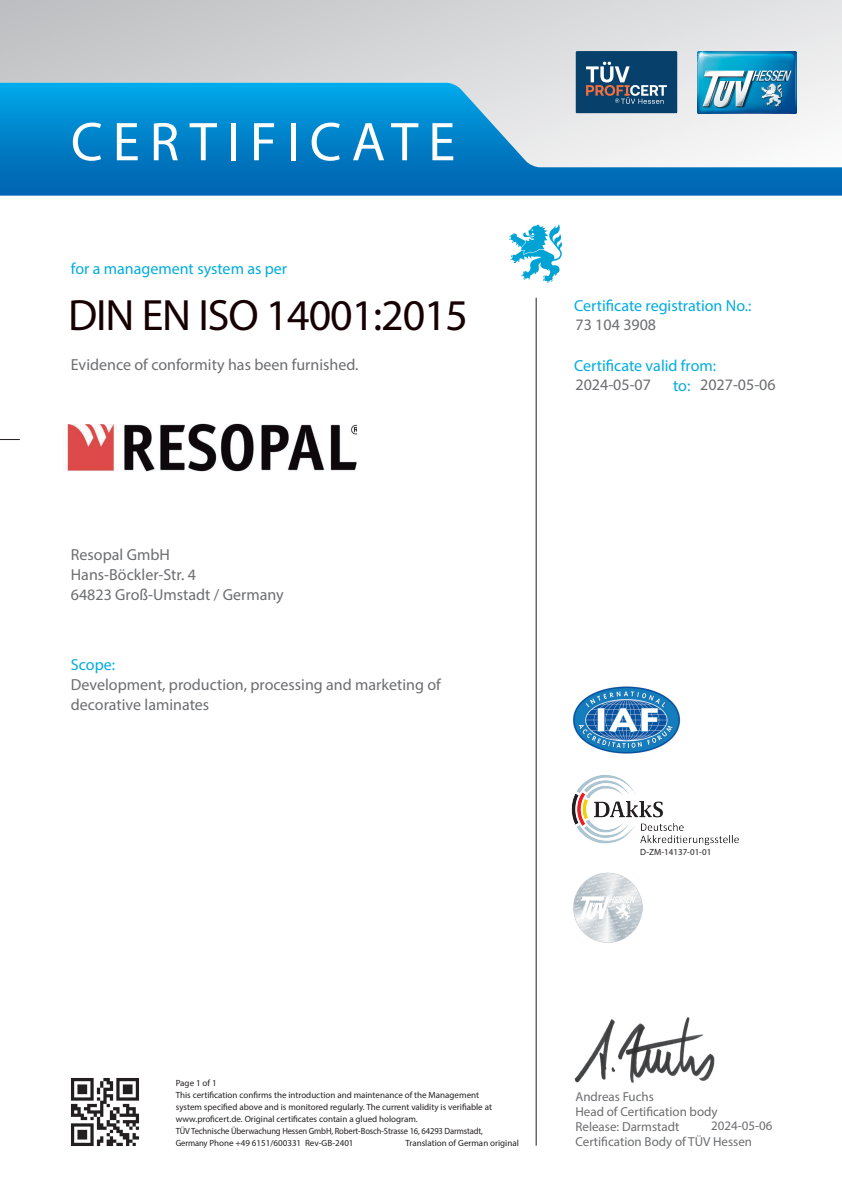
<style>
.page{position:relative;width:842px;height:1191px;background:#fff}
.page>*{position:absolute;margin:0;border:0;box-sizing:border-box;transform-origin:0 0}
.t1{font:55px "Myriad Pro";letter-spacing:.18em;color:#fff}
.t2{font:44px "Myriad Pro";letter-spacing:-.025em;color:#170003}
.Body_16_cond{font:16px/20px "Myriad Pro";color:#6c6d70}
.Daten{font:16px "Myriad Pro";color:#00acdd}
.Heads_16_cond_bold_blau{font:16px "Myriad Pro";color:#00acdd}
.Heads_16_cond_bold_blau-2{font:16px "Myriad Pro";color:#6c6d70}
.t3{font:13px/15.1px "Myriad Pro";color:#6c6d70}
.Kleintext_9{font:9px/12px "Myriad Pro";color:#231f20}
.Kleintext_9-2{font:9px/12px "Myriad Pro";color:#231f20;scale:.95 1}
</style>
<div class="page">
<div style="left:0;top:0;width:842px;height:170px;background:linear-gradient(to right,#c0c2c6,#e9e9ea)"></div>
<hr style="left:536px;top:298px;width:1px;height:847px;background:#231f20">
<svg style="left:0;top:83px;width:842px;height:113px;background:#3f9cd1"></svg>
<svg style="left:509px;top:224px;width:53px;height:59px"></svg>
<img style="left:697px;top:51px;width:100px;height:62px">
<svg style="left:575px;top:51px;width:102px;height:62px;background:#285477"></svg>
<svg style="left:0;top:439px;width:20px;height:1px"></svg>
<img style="left:572px;top:775px;width:167px;height:70px">
<img style="left:573px;top:686px;width:108px;height:68px">
<img style="left:573px;top:872px;width:70px;height:70px">
<img style="left:71px;top:1078px;width:68px;height:68px">
<img style="left:574px;top:1017px;width:141px;height:66px">
<img style="left:65px;top:423px;width:291px;height:49px">
<p class="t1" style="left:71px;top:108px;width:386px">CERTIFICATE</p>
<p class="Heads_16_cond_bold_blau" style="left:71px;top:258px;width:218px">for a management system as per</p>
<h2 class="t2" style="left:68px;top:288px;width:402px">DIN EN ISO 14001:2015</h2>
<p class="Body_16_cond" style="left:71px;top:354px;width:289px">Evidence of conformity has been furnished.</p>
<p class="Heads_16_cond_bold_blau-2" style="left:71px;top:545px;width:101px">Resopal GmbH</p>
<p class="Body_16_cond" style="left:71px;top:565px;width:214px">Hans-Böckler-Str. 4<br>64823 Groß-Umstadt / Germany</p>
<p class="Heads_16_cond_bold_blau" style="left:71px;top:654px;width:46px">Scope:</p>
<p class="Body_16_cond" style="left:71px;top:674px;width:371px">Development, production, processing and marketing of</p>
<p class="Body_16_cond" style="left:71px;top:694px;width:140px">decorative laminates</p>
<p class="Daten" style="left:574px;top:295px;width:179px">Certificate registration No.:</p>
<h3 class="Body_16_cond" style="left:575px;top:314px;width:82px">73 104 3908</h3>
<p class="Daten" style="left:574px;top:355px;width:144px">Certificate valid from:</p>
<p class="Daten" style="left:673px;top:375px;width:19px">to:</p>
<h3 class="Body_16_cond" style="left:575px;top:374px;width:77px">2024-05-07</h3>
<h3 class="Body_16_cond" style="left:700px;top:374px;width:77px">2027-05-06</h3>
<p class="Kleintext_9" style="left:640px;top:846px;width:72px">D-ZM-14137-01-01</p>
<p class="Kleintext_9" style="left:176px;top:1077px;width:42px">Page 1 of 1</p>
<p class="Kleintext_9" style="left:176px;top:1089px;width:318px">This certification confirms the introduction and maintenance of the Management system specified above and is monitored regularly. The current validity is verifiable at</p>
<p class="Kleintext_9" style="left:176px;top:1113px;width:243px">www.proficert.de. Original certificates contain a glued hologram.</p>
<p class="Kleintext_9-2" style="left:176px;top:1125px;width:325px">TÜV Technische Überwachung Hessen GmbH, Robert-Bosch-Strasse 16, 64293 Darmstadt,<br>Germany Phone +49 6151/600331 Rev-GB-2401</p>
<p class="Kleintext_9" style="left:405px;top:1137px;width:115px">Translation of German original</p>
<h3 class="t3" style="left:575px;top:1088px;width:178px">Andreas Fuchs<br>Head of Certification body<br>Release: Darmstadt<br>Certification Body of TÜV Hessen</h3>
<h3 class="t3" style="left:711px;top:1118px;width:63px">2024-05-06</h3>
</div>
